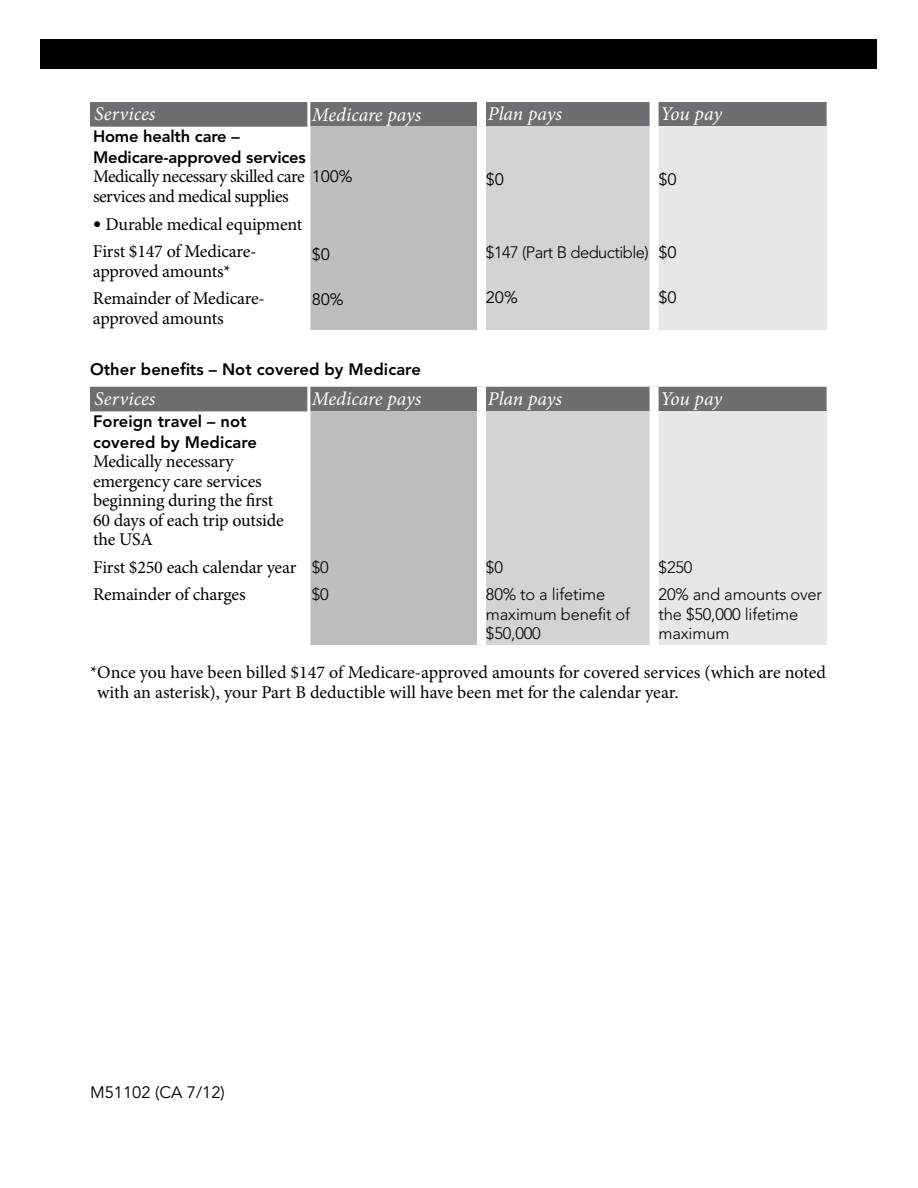
<style>
.page{position:relative;width:918px;height:1188px;background:#fff}
.page>*{position:absolute;margin:0;border:0;box-sizing:border-box;transform-origin:0 0}
.t1{font:italic 19.5px "Minion Pro";color:#fff}
.t2{font:18px/19.5px "Minion Pro";letter-spacing:-.01em;color:#000}
.t3{font:18px/19.5px "Minion Pro";letter-spacing:-.03em;color:#000}
.t4{font:800 16.5px/21px "Avenir LT Std";letter-spacing:.005em;color:#000}
.t5{font:300 16.5px/27.6px "Avenir LT Std";letter-spacing:-.01em;color:#000}
.t6{font:16.5px "Avenir LT Std";color:#000}
.t7{font:300 16.5px "Avenir LT Std";letter-spacing:-.03em;color:#000}
.s1{font-family:"Avenir LT Std";font-size:16.5px}
</style>
<div class="page">
<div style="left:40px;top:39px;width:838px;height:30px;background:#000"></div>
<div style="left:90px;top:102px;width:737px;height:25px;background:#6d6e71"></div>
<div style="left:309px;top:127px;width:172px;height:203px;background:#bcbec0"></div>
<div style="left:481px;top:127px;width:173px;height:203px;background:#d1d3d4"></div>
<div style="left:654px;top:127px;width:173px;height:203px;background:#e6e7e8"></div>
<hr style="left:307px;top:102px;width:3px;height:25px;background:#fff">
<hr style="left:307px;top:127px;width:3px;height:203px;background:#fff">
<div style="left:477px;top:127px;width:9px;height:203px;background:#fff"></div>
<div style="left:477px;top:102px;width:9px;height:25px;background:#fff"></div>
<div style="left:650px;top:127px;width:9px;height:203px;background:#fff"></div>
<div style="left:650px;top:102px;width:9px;height:25px;background:#fff"></div>
<div style="left:90px;top:387px;width:737px;height:24px;background:#6d6e71"></div>
<div style="left:309px;top:411px;width:172px;height:234px;background:#bcbec0"></div>
<div style="left:481px;top:411px;width:173px;height:234px;background:#d1d3d4"></div>
<div style="left:654px;top:411px;width:173px;height:234px;background:#e6e7e8"></div>
<hr style="left:307px;top:387px;width:3px;height:24px;background:#fff">
<hr style="left:307px;top:411px;width:3px;height:234px;background:#fff">
<div style="left:477px;top:411px;width:9px;height:234px;background:#fff"></div>
<div style="left:477px;top:387px;width:9px;height:24px;background:#fff"></div>
<div style="left:650px;top:411px;width:9px;height:234px;background:#fff"></div>
<div style="left:650px;top:387px;width:9px;height:24px;background:#fff"></div>
<p class="t1" style="left:94px;top:100px;width:62px">Services</p>
<p class="t1" style="left:312px;top:101px;width:111px">Medicare pays</p>
<p class="t1" style="left:488px;top:100px;width:76px">Plan pays</p>
<p class="t1" style="left:661px;top:100px;width:63px">You pay</p>
<p class="t4" style="left:93px;top:126px;width:214px">Home health care –<br>Medicare-approved services</p>
<p class="t3" style="left:93px;top:167px;width:261px">Medically necessary skilled care <span class="s1">100% </span>services and medical supplies</p>
<p class="t2" style="left:93px;top:210px;width:211px;line-height:27.6px"><span class="s1">•</span> Durable medical equipment<br>First $147 of Medicare-</p>
<p class="t2" style="left:93px;top:257px;width:173px;line-height:27.6px">approved amounts*<br>Remainder of Medicare-</p>
<p class="t2" style="left:93px;top:308px;width:132px">approved amounts</p>
<p class="t6" style="left:486px;top:170px;width:20px">$0</p>
<p class="t6" style="left:659px;top:170px;width:20px">$0</p>
<p class="t6" style="left:659px;top:243px;width:20px">$0</p>
<p class="t6" style="left:659px;top:288px;width:20px">$0</p>
<p class="t7" style="left:486px;top:243px;width:164px">$147 (Part B deductible)</p>
<p class="t6" style="left:486px;top:288px;width:33px">20%</p>
<p class="t6" style="left:312px;top:245px;width:20px">$0</p>
<p class="t6" style="left:312px;top:290px;width:33px">80%</p>
<p class="t4" style="left:90px;top:359px;width:333px">Other benefits – Not covered by Medicare</p>
<p class="t1" style="left:94px;top:385px;width:62px">Services</p>
<p class="t1" style="left:312px;top:386px;width:111px">Medicare pays</p>
<p class="t1" style="left:488px;top:385px;width:76px">Plan pays</p>
<p class="t1" style="left:661px;top:385px;width:63px">You pay</p>
<p class="t4" style="left:93px;top:410px;width:166px">Foreign travel – not covered by Medicare</p>
<p class="t2" style="left:93px;top:452px;width:192px">Medically necessary emergency care services beginning during the first<br>60 days of each trip outside the USA</p>
<p class="t2" style="left:93px;top:553px;width:205px;line-height:27.6px">First $250 each calendar year<br>Remainder of charges</p>
<p class="t5" style="left:312px;top:553px;width:18px">$0 $0</p>
<p class="t5" style="left:486px;top:553px;width:121px">$0<br>80% to a lifetime</p>
<p class="t5" style="left:486px;top:605px;width:146px;line-height:19.5px">maximum benefit of $50,000</p>
<p class="t5" style="left:659px;top:553px;width:165px">$250<br>20% and amounts over</p>
<p class="t5" style="left:659px;top:605px;width:141px;line-height:19.5px">the $50,000 lifetime maximum</p>
<p class="t2" style="left:97px;top:663px;width:730px;text-indent:-7px">*Once you have been billed $147 of Medicare-approved amounts for covered services (which are noted with an asterisk), your Part B deductible will have been met for the calendar year.</p>
<p class="t6" style="left:90px;top:1083px;width:136px">M51102 (CA 7/12)</p>
</div>
